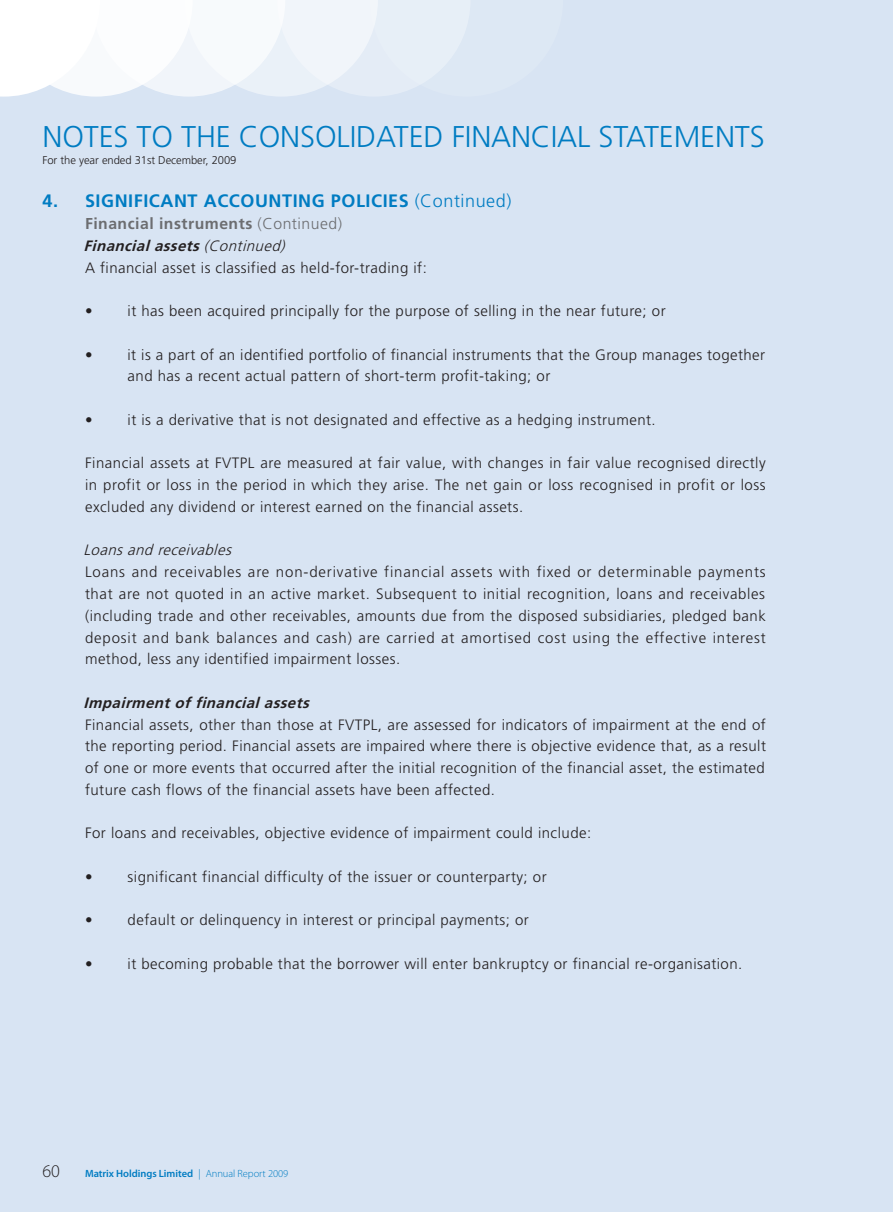
<style>
.page{position:relative;width:893px;height:1212px;background:#d8e4f3}
.page>*{position:absolute;margin:0;border:0;box-sizing:border-box;transform-origin:0 0}
.t1{font:300 30px "Frutiger LT Std";letter-spacing:-.005em;color:#007cc2}
.Heading_1{font:700 18px "Frutiger LT Std";letter-spacing:.03em;color:#007cc2}
.t2{font:300 18px "Myriad Pro";color:#231f20}
.Heading_2{font:700 15.75px "Frutiger LT Std";color:#6c6d70}
.Body_Text{font:300 15px/21.8px "Frutiger LT Std";letter-spacing:.03em;color:#231f20;text-align:justify}
.Heading_3{font:italic 700 15px "Frutiger LT Std";color:#231f20}
.Heading_4{font:italic 300 15px "Frutiger LT Std";color:#231f20}
.t3{font:300 11.25px "Frutiger LT Std";letter-spacing:-.005em;color:#231f20}
.t4{font:600 10.5px "Myriad Pro";letter-spacing:-.005em;color:#007cc2}
.s1{font-weight:300}
</style>
<div class="page">
<svg style="left:0;top:0;width:470px;height:97px"></svg>
<h1 class="t1" style="left:43px;top:119px;width:724px">NOTES TO THE CONSOLIDATED FINANCIAL STATEMENTS</h1>
<p class="t3" style="left:42px;top:154px;width:196px">For the year ended 31st December, 2009</p>
<p class="Heading_1" style="left:43px;top:191px;width:470px">4. SIGNIFICANT ACCOUNTING POLICIES <span class="s1">(Continued)</span></p>
<p class="Heading_2" style="left:85px;top:214px;width:259px">Financial instruments <span class="s1">(Continued)</span></p>
<p class="Heading_3" style="left:83px;top:237px;width:207px">Financial assets <span class="s1">(Continued)</span></p>
<p class="Body_Text" style="left:85px;top:257px;width:343px">A financial asset is classified as held-for-trading if:</p>
<p class="Body_Text" style="left:85px;top:300px;width:582px">• it has been acquired principally for the purpose of selling in the near future; or</p>
<p class="Body_Text" style="left:128px;top:344px;width:639px;text-indent:-43px">• it is a part of an identified portfolio of financial instruments that the Group manages together and has a recent actual pattern of short-term profit-taking; or</p>
<p class="Body_Text" style="left:85px;top:409px;width:572px">• it is a derivative that is not designated and effective as a hedging instrument.</p>
<p class="Body_Text" style="left:85px;top:453px;width:682px">Financial assets at FVTPL are measured at fair value, with changes in fair value recognised directly in profit or loss in the period in which they arise. The net gain or loss recognised in profit or loss excluded any dividend or interest earned on the financial assets.</p>
<p class="Heading_4" style="left:83px;top:542px;width:154px">Loans and receivables</p>
<p class="Body_Text" style="left:85px;top:561px;width:682px">Loans and receivables are non-derivative financial assets with fixed or determinable payments that are not quoted in an active market. Subsequent to initial recognition, loans and receivables (including trade and other receivables, amounts due from the disposed subsidiaries, pledged bank deposit and bank balances and cash) are carried at amortised cost using the effective interest method, less any identified impairment losses.</p>
<p class="Heading_3" style="left:83px;top:694px;width:231px">Impairment of financial assets</p>
<p class="Body_Text" style="left:85px;top:714px;width:682px">Financial assets, other than those at FVTPL, are assessed for indicators of impairment at the end of the reporting period. Financial assets are impaired where there is objective evidence that, as a result of one or more events that occurred after the initial recognition of the financial asset, the estimated future cash flows of the financial assets have been affected.</p>
<p class="Body_Text" style="left:85px;top:822px;width:508px">For loans and receivables, objective evidence of impairment could include:</p>
<p class="Body_Text" style="left:85px;top:866px;width:463px">• significant financial difficulty of the issuer or counterparty; or</p>
<p class="Body_Text" style="left:85px;top:909px;width:445px">• default or delinquency in interest or principal payments; or</p>
<p class="Body_Text" style="left:85px;top:953px;width:659px">• it becoming probable that the borrower will enter bankruptcy or financial re-organisation.</p>
<p class="t2" style="left:42px;top:1160px;width:19px">60</p>
<p class="t4" style="left:85px;top:1166px;width:205px">Matrix Holdings Limited <span class="s1">| Annual Report 2009</span></p>
</div>
